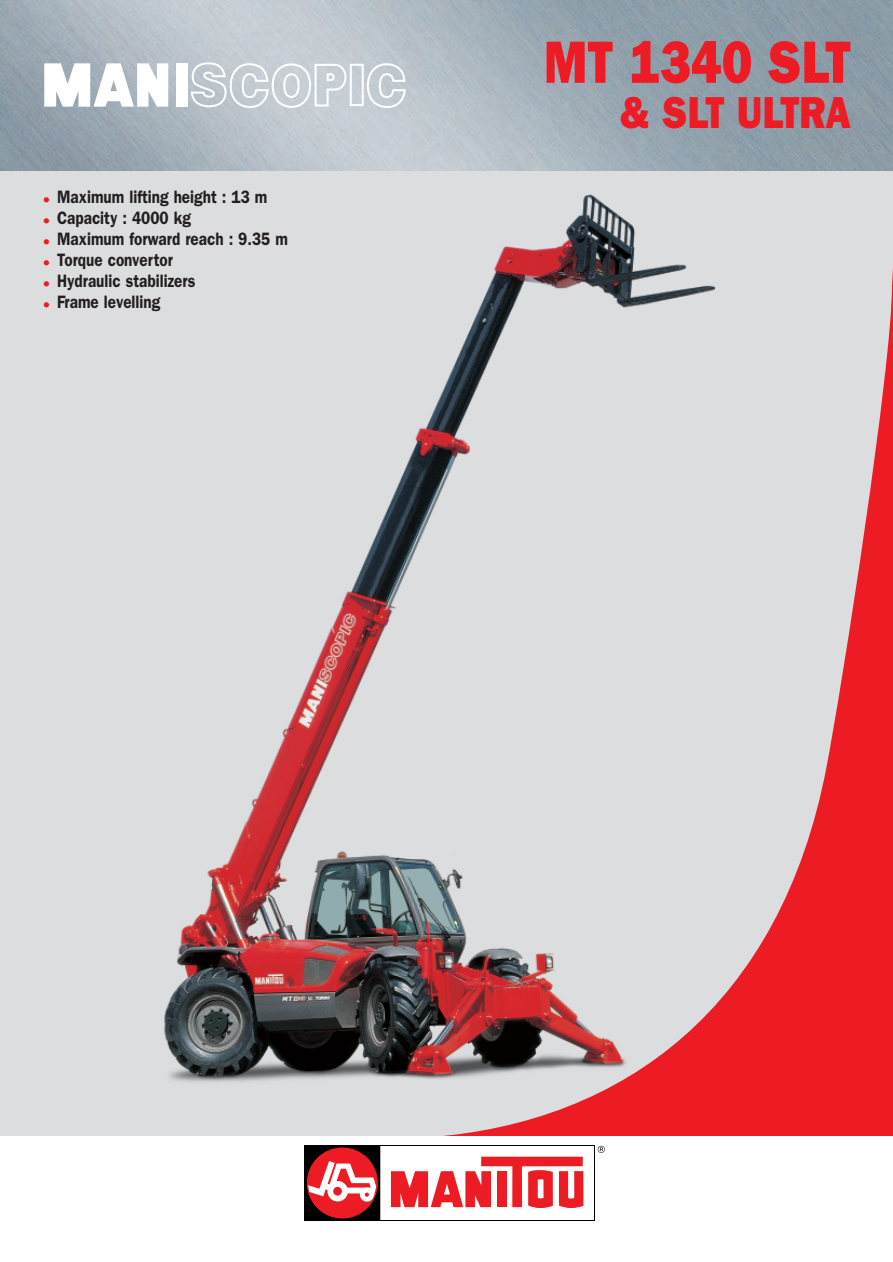
<style>
.page{position:relative;width:893px;height:1262px;background:#fff}
.page>*{position:absolute;margin:0;border:0;box-sizing:border-box;transform-origin:0 0}
.t1{font:800 60px "Franklin Gothic";color:#ed1c24;scale:.85 1}
.t2{font:800 45px "Franklin Gothic";color:#ed1c24;scale:.85 1}
.t3{font:600 18px "Franklin Gothic";color:#231f20;scale:.85 1}
.s1{color:#ed1c24}
</style>
<div class="page">
<div style="left:0;top:0;width:892px;height:1135px;background:#dcddde"></div>
<img style="left:164px;top:420px;width:266px;height:662px">
<svg style="left:391px;top:1156px;width:192px;height:52px"></svg>
<svg style="left:304px;top:1145px;width:76px;height:76px"></svg>
<svg style="left:597px;top:1145px;width:8px;height:7px"></svg>
<img style="left:0;top:0;width:430px;height:170px">
<svg style="left:190px;top:61px;width:217px;height:48px;background:#ced4da"></svg>
<svg style="left:44px;top:63px;width:124px;height:44px;background:#e7eaec"></svg>
<div style="left:176px;top:63px;width:11px;height:44px;background:#fff"></div>
<svg style="left:430px;top:0;width:462px;height:1135px"></svg>
<p class="t3" style="left:41px;top:191px;width:268px"><span class="s1">•</span> Maximum lifting height : 13 m</p>
<p class="t3" style="left:41px;top:212px;width:178px"><span class="s1">•</span> Capacity : 4000 kg</p>
<p class="t3" style="left:41px;top:233px;width:292px"><span class="s1">•</span> Maximum forward reach : 9.35 m</p>
<p class="t3" style="left:41px;top:254px;width:157px"><span class="s1">•</span> Torque convertor</p>
<p class="t3" style="left:41px;top:275px;width:183px"><span class="s1">•</span> Hydraulic stabilizers</p>
<p class="t3" style="left:41px;top:296px;width:142px"><span class="s1">•</span> Frame levelling</p>
<h1 class="t1" style="left:543px;top:42px;width:363px">MT 1340 SLT</h1>
<h2 class="t2" style="left:619px;top:97px;width:273px">&amp; SLT ULTRA</h2>
</div>
